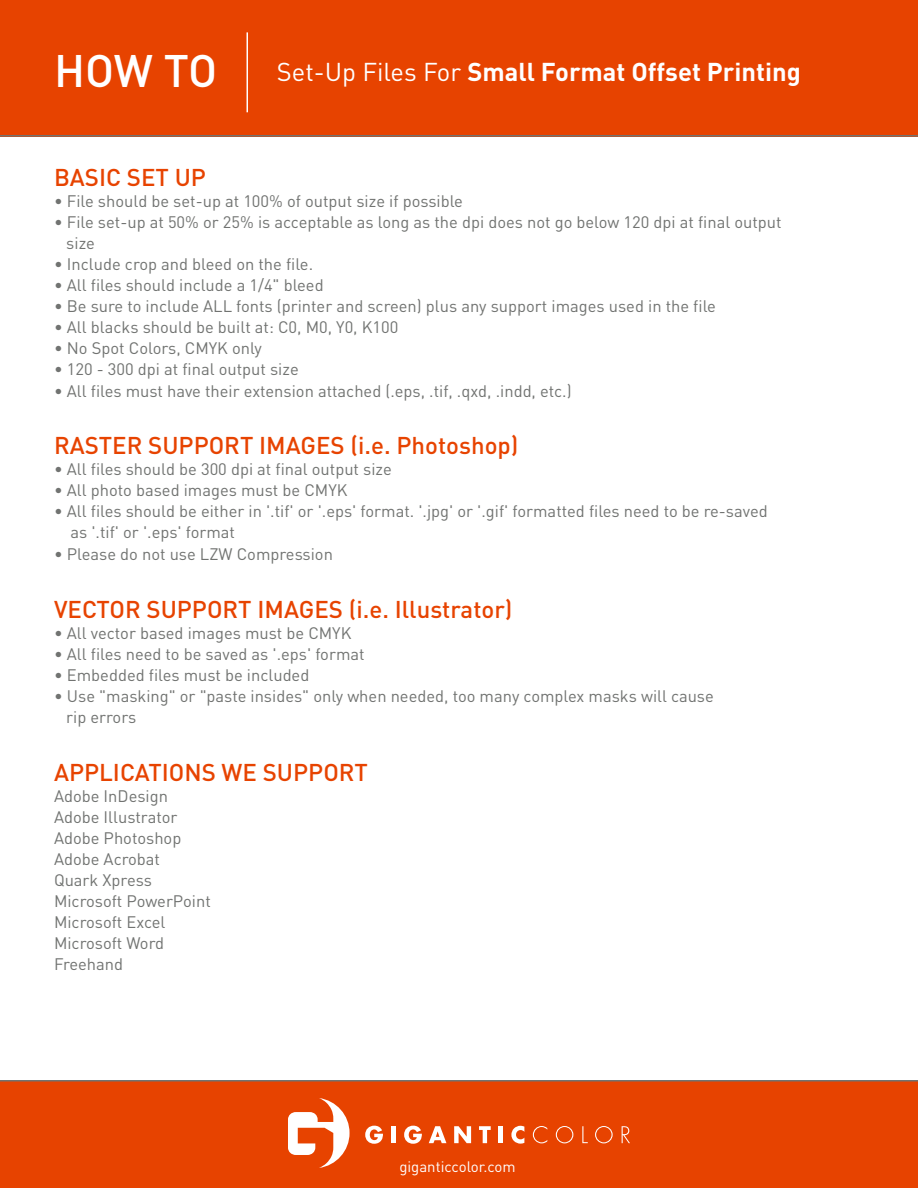
<style>
.page{position:relative;width:918px;height:1188px;background:#fff}
.page>*{position:absolute;margin:0;border:0;box-sizing:border-box;transform-origin:0 0}
.t1{font:500 45px "DIN";color:#fff}
.t2{font:700 25.5px "DIN";color:#fff}
.t3{font:500 24px "DIN";color:#e74300}
.t4{font:16.5px/21px "DIN";color:#717371}
.t5{font:15px "DIN";color:#fff}
.s1{font-weight:400}
</style>
<div class="page">
<div style="left:0;top:0;width:918px;height:136px;background:#e74300"></div>
<div style="left:0;top:1080px;width:918px;height:108px;background:#e74300"></div>
<hr style="left:0;top:135px;width:918px;height:2px;background:#717371">
<hr style="left:0;top:1080px;width:918px;height:2px;background:#717371">
<svg style="left:365px;top:1126px;width:18px;height:18px"></svg>
<div style="left:391px;top:1126px;width:5px;height:17px;background:#fff"></div>
<svg style="left:404px;top:1126px;width:18px;height:18px"></svg>
<svg style="left:429px;top:1126px;width:17px;height:17px"></svg>
<svg style="left:454px;top:1126px;width:17px;height:17px"></svg>
<svg style="left:479px;top:1126px;width:12px;height:17px"></svg>
<hr style="left:499px;top:1126px;width:4px;height:17px;background:#fff">
<svg style="left:511px;top:1126px;width:13px;height:18px"></svg>
<svg style="left:533px;top:1126px;width:14px;height:17px"></svg>
<svg style="left:556px;top:1126px;width:17px;height:17px"></svg>
<svg style="left:582px;top:1126px;width:6px;height:17px"></svg>
<svg style="left:595px;top:1126px;width:18px;height:17px"></svg>
<svg style="left:622px;top:1126px;width:8px;height:17px"></svg>
<svg style="left:288px;top:1098px;width:62px;height:70px"></svg>
<hr style="left:247px;top:32px;width:1px;height:80px;background:#fff">
<p class="t1" style="left:54px;top:41px;width:165px">HOW TO</p>
<p class="t2" style="left:277px;top:55px;width:526px"><span class="s1">Set-Up Files For</span> Small Format Offset Printing</p>
<p class="t3" style="left:54px;top:162px;width:154px">BASIC SET UP</p>
<p class="t4" style="left:54px;top:190px;width:410px">• File should be set-up at 100% of output size if possible</p>
<p class="t4" style="left:66px;top:211px;width:717px;text-indent:-12px">• File set-up at 50% or 25% is acceptable as long as the dpi does not go below 120 dpi at final output size</p>
<p class="t4" style="left:54px;top:253px;width:261px">• Include crop and bleed on the file.</p>
<p class="t4" style="left:54px;top:274px;width:271px">• All files should include a 1/4" bleed</p>
<p class="t4" style="left:54px;top:295px;width:663px">• Be sure to include ALL fonts (printer and screen) plus any support images used in the file</p>
<p class="t4" style="left:54px;top:316px;width:346px">• All blacks should be built at: C0, M0, Y0, K100</p>
<p class="t4" style="left:54px;top:337px;width:210px">• No Spot Colors, CMYK only</p>
<p class="t4" style="left:54px;top:358px;width:246px">• 120 - 300 dpi at final output size</p>
<p class="t4" style="left:54px;top:380px;width:519px">• All files must have their extension attached (.eps, .tif, .qxd, .indd, etc.)</p>
<p class="t3" style="left:54px;top:430px;width:466px">RASTER SUPPORT IMAGES (i.e. Photoshop)</p>
<p class="t4" style="left:54px;top:458px;width:339px">• All files should be 300 dpi at final output size</p>
<p class="t4" style="left:54px;top:479px;width:295px">• All photo based images must be CMYK</p>
<p class="t4" style="left:54px;top:500px;width:715px">• All files should be either in '.tif' or '.eps' format. '.jpg' or '.gif' formatted files need to be re-saved</p>
<p class="t4" style="left:70px;top:521px;width:166px">as '.tif' or '.eps' format</p>
<p class="t4" style="left:54px;top:543px;width:280px">• Please do not use LZW Compression</p>
<p class="t3" style="left:54px;top:593px;width:460px">VECTOR SUPPORT IMAGES (i.e. Illustrator)</p>
<p class="t4" style="left:54px;top:621px;width:299px">• All vector based images must be CMYK</p>
<p class="t4" style="left:54px;top:642px;width:312px">• All files need to be saved as '.eps' format</p>
<p class="t4" style="left:54px;top:663px;width:257px">• Embedded files must be included</p>
<p class="t4" style="left:66px;top:684px;width:649px;line-height:21.6px;text-indent:-12px">• Use "masking" or "paste insides" only when needed, too many complex masks will cause rip errors</p>
<p class="t3" style="left:54px;top:757px;width:316px">APPLICATIONS WE SUPPORT</p>
<p class="t4" style="left:54px;top:785px;width:116px">Adobe InDesign</p>
<p class="t4" style="left:54px;top:806px;width:125px">Adobe Illustrator</p>
<p class="t4" style="left:54px;top:827px;width:129px">Adobe Photoshop</p>
<p class="t4" style="left:54px;top:848px;width:108px">Adobe Acrobat</p>
<p class="t4" style="left:54px;top:869px;width:99px">Quark Xpress</p>
<p class="t4" style="left:54px;top:890px;width:158px">Microsoft PowerPoint</p>
<p class="t4" style="left:54px;top:911px;width:113px">Microsoft Excel</p>
<p class="t4" style="left:54px;top:932px;width:112px">Microsoft Word</p>
<p class="t4" style="left:54px;top:953px;width:71px">Freehand</p>
<p class="t5" style="left:399px;top:1157px;width:118px">giganticcolor.com</p>
</div>
